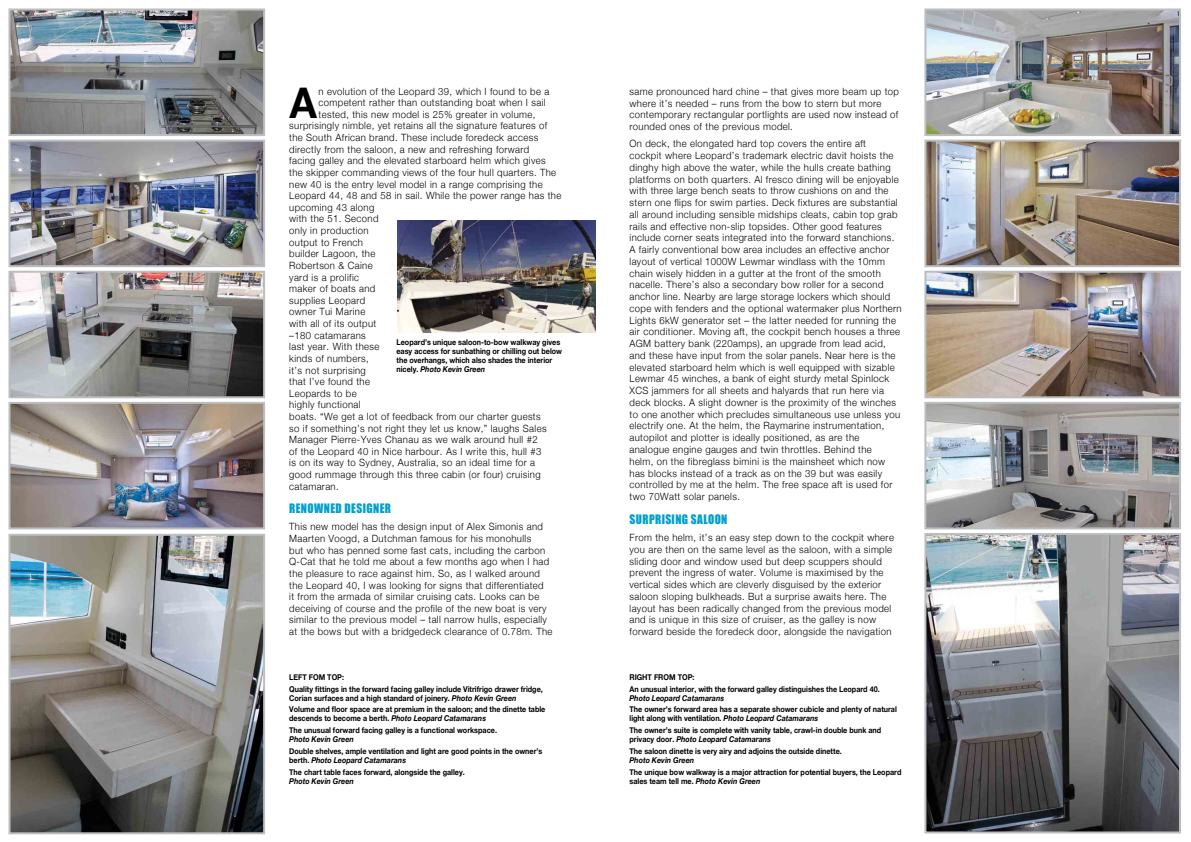
<style>
.page{position:relative;width:1191px;height:842px;background:#fff}
.page>*{position:absolute;margin:0;border:0;box-sizing:border-box;transform-origin:0 0}
.t1{font:700 42.2px "Helvetica Neue";color:#000;scale:.95 1}
.t2{font:12px "Impact";letter-spacing:.035em;color:#00a1cd;scale:.95 1}
.t3{font:300 10px/11.7px "Helvetica Neue";letter-spacing:.04em;color:#000;scale:.95 1}
.t4{font:700 8px/9px "Helvetica Neue";color:#000;scale:.9 1}
.t5{font:italic 700 8px "Helvetica Neue";color:#000;scale:.9 1}
.s1{font-style:italic}
</style>
<div class="page">
<img style="left:12px;top:537px;width:250px;height:294px">
<div style="left:9px;top:534px;width:256px;height:300px;border:2px solid #bcbec0"></div>
<img style="left:12px;top:274px;width:250px;height:121px">
<div style="left:9px;top:271px;width:256px;height:127px;border:2px solid #bcbec0"></div>
<img style="left:927px;top:143px;width:251px;height:121px">
<div style="left:924px;top:140px;width:257px;height:127px;border:2px solid #bcbec0"></div>
<img style="left:927px;top:12px;width:251px;height:121px">
<div style="left:924px;top:9px;width:257px;height:127px;border:2px solid #bcbec0"></div>
<img style="left:12px;top:405px;width:250px;height:121px">
<div style="left:9px;top:402px;width:256px;height:127px;border:2px solid #bcbec0"></div>
<img style="left:12px;top:12px;width:250px;height:121px">
<div style="left:9px;top:9px;width:256px;height:127px;border:2px solid #bcbec0"></div>
<img style="left:927px;top:405px;width:251px;height:121px">
<div style="left:924px;top:402px;width:257px;height:127px;border:2px solid #bcbec0"></div>
<img style="left:12px;top:143px;width:250px;height:121px">
<div style="left:9px;top:140px;width:256px;height:127px;border:2px solid #bcbec0"></div>
<img style="left:927px;top:274px;width:251px;height:121px">
<div style="left:924px;top:271px;width:257px;height:127px;border:2px solid #bcbec0"></div>
<img style="left:927px;top:536px;width:251px;height:294px">
<div style="left:924px;top:533px;width:257px;height:300px;border:2px solid #bcbec0"></div>
<img style="left:397px;top:221px;width:199px;height:111px">
<h1 class="t1" style="left:289px;top:87px;width:30px">a</h1>
<p class="t3" style="left:318px;top:86px;width:244px">n evolution of the Leopard 39, which I found to be a</p>
<p class="t3" style="left:318px;top:98px;width:240px">competent rather than outstanding boat when I sail</p>
<p class="t3" style="left:318px;top:109px;width:230px">tested, this new model is 25% greater in volume,</p>
<p class="t3" style="left:289px;top:121px;width:273px">surprisingly nimble, yet retains all the signature features of</p>
<p class="t3" style="left:289px;top:133px;width:264px">the South African brand. These include foredeck access</p>
<p class="t3" style="left:289px;top:144px;width:254px">directly from the saloon, a new and refreshing forward</p>
<p class="t3" style="left:289px;top:156px;width:271px">facing galley and the elevated starboard helm which gives</p>
<p class="t3" style="left:289px;top:167px;width:282px">the skipper commanding views of the four hull quarters. The</p>
<p class="t3" style="left:289px;top:179px;width:268px">new 40 is the entry level model in a range comprising the</p>
<p class="t3" style="left:289px;top:191px;width:288px">Leopard 44, 48 and 58 in sail. While the power range has the</p>
<p class="t3" style="left:289px;top:202px;width:91px">upcoming 43 along</p>
<p class="t3" style="left:289px;top:214px;width:95px">with the 51. Second</p>
<p class="t3" style="left:289px;top:226px;width:85px">only in production</p>
<p class="t3" style="left:289px;top:237px;width:79px">output to French</p>
<p class="t3" style="left:289px;top:249px;width:92px">builder Lagoon, the</p>
<p class="t3" style="left:289px;top:260px;width:89px">Robertson &amp; Caine</p>
<p class="t3" style="left:289px;top:272px;width:75px">yard is a prolific</p>
<p class="t3" style="left:289px;top:284px;width:92px">maker of boats and</p>
<p class="t3" style="left:289px;top:295px;width:82px">supplies Leopard</p>
<p class="t3" style="left:289px;top:307px;width:82px">owner Tui Marine</p>
<p class="t3" style="left:289px;top:319px;width:93px">with all of its output</p>
<p class="t3" style="left:289px;top:330px;width:82px">–180 catamarans</p>
<p class="t3" style="left:289px;top:342px;width:96px">last year. With these</p>
<p class="t3" style="left:289px;top:353px;width:85px">kinds of numbers,</p>
<p class="t3" style="left:289px;top:365px;width:82px">it’s not surprising</p>
<p class="t3" style="left:289px;top:377px;width:86px">that I’ve found the</p>
<p class="t3" style="left:289px;top:388px;width:72px">Leopards to be</p>
<p class="t3" style="left:289px;top:400px;width:77px">highly functional</p>
<p class="t3" style="left:289px;top:411px;width:266px">boats. “We get a lot of feedback from our charter guests</p>
<p class="t3" style="left:289px;top:423px;width:272px">so if something’s not right they let us know,” laughs Sales</p>
<p class="t3" style="left:289px;top:435px;width:263px">Manager Pierre-Yves Chanau as we walk around hull #2</p>
<p class="t3" style="left:289px;top:446px;width:267px">of the Leopard 40 in Nice harbour. As I write this, hull #3</p>
<p class="t3" style="left:289px;top:458px;width:260px">is on its way to Sydney, Australia, so an ideal time for a</p>
<p class="t3" style="left:289px;top:470px;width:266px">good rummage through this three cabin (or four) cruising</p>
<p class="t3" style="left:289px;top:481px;width:54px">catamaran.</p>
<p class="t2" style="left:289px;top:502px;width:109px">RENOWNED DESIGNER</p>
<p class="t3" style="left:289px;top:522px;width:278px">This new model has the design input of Alex Simonis and Maarten Voogd, a Dutchman famous for his monohulls<br>but who has penned some fast cats, including the carbon Q-Cat that he told me about a few months ago when I had the pleasure to race against him. So, as I walked around the Leopard 40, I was looking for signs that differentiated<br>it from the armada of similar cruising cats. Looks can be deceiving of course and the profile of the new boat is very similar to the previous model – tall narrow hulls, especially at the bows but with a bridgedeck clearance of 0.78m. The</p>
<p class="t4" style="left:396px;top:338px;width:185px">Leopard’s unique saloon-to-bow walkway gives easy access for sunbathing or chilling out below the overhangs, which also shades the interior nicely. <span class="s1">Photo Kevin Green</span></p>
<p class="t4" style="left:289px;top:672px;width:283px;line-height:11.8px">LEFT Fom Top:<br>Quality fittings in the forward facing galley include Vitrifrigo drawer fridge,</p>
<p class="t4" style="left:289px;top:692px;width:286px;line-height:11.8px">Corian surfaces and a high standard of joinery. <span class="s1">Photo Kevin Green<br></span>Volume and floor space are at premium in the saloon; and the dinette table</p>
<p class="t4" style="left:289px;top:713px;width:232px;line-height:11.8px">descends to become a berth. <span class="s1">Photo Leopard Catamarans<br></span>The unusual forward facing galley is a functional workspace.</p>
<p class="t5" style="left:289px;top:736px;width:73px">Photo Kevin Green</p>
<p class="t4" style="left:289px;top:747px;width:283px">double shelves, ample ventilation and light are good points in the owner’s berth. <span class="s1">Photo Leopard Catamarans</span></p>
<p class="t4" style="left:289px;top:768px;width:197px">The chart table faces forward, alongside the galley.</p>
<p class="t5" style="left:289px;top:778px;width:73px">Photo Kevin Green</p>
<p class="t3" style="left:629px;top:86px;width:285px">same pronounced hard chine – that gives more beam up top where it’s needed – runs from the bow to stern but more contemporary rectangular portlights are used now instead of rounded ones of the previous model.</p>
<p class="t3" style="left:629px;top:139px;width:288px">On deck, the elongated hard top covers the entire aft<br>cockpit where Leopard’s trademark electric davit hoists the dinghy high above the water, while the hulls create bathing platforms on both quarters. Al fresco dining will be enjoyable with three large bench seats to throw cushions on and the stern one flips for swim parties. Deck fixtures are substantial all around including sensible midships cleats, cabin top grab rails and effective non-slip topsides. Other good features include corner seats integrated into the forward stanchions.<br>A fairly conventional bow area includes an effective anchor layout of vertical 1000W Lewmar windlass with the 10mm chain wisely hidden in a gutter at the front of the smooth nacelle. There’s also a secondary bow roller for a second anchor line. Nearby are large storage lockers which should cope with fenders and the optional watermaker plus Northern Lights 6kW generator set – the latter needed for running the air conditioner. Moving aft, the cockpit bench houses a three AGM battery bank (220amps), an upgrade from lead acid, and these have input from the solar panels. Near here is the elevated starboard helm which is well equipped with sizable Lewmar 45 winches, a bank of eight sturdy metal Spinlock XCS jammers for all sheets and halyards that run here via deck blocks. A slight downer is the proximity of the winches to one another which precludes simultaneous use unless you electrify one. At the helm, the Raymarine instrumentation, autopilot and plotter is ideally positioned, as are the analogue engine gauges and twin throttles. Behind the<br>helm, on the fibreglass bimini is the mainsheet which now has blocks instead of a track as on the 39 but was easily controlled by me at the helm. The free space aft is used for two 70Watt solar panels.</p>
<p class="t2" style="left:629px;top:512px;width:105px">SURPRISING SALOON</p>
<p class="t3" style="left:629px;top:532px;width:280px">From the helm, it’s an easy step down to the cockpit where you are then on the same level as the saloon, with a simple sliding door and window used but deep scuppers should prevent the ingress of water. Volume is maximised by the vertical sides which are cleverly disguised by the exterior saloon sloping bulkheads. But a surprise awaits here. The layout has been radically changed from the previous model and is unique in this size of cruiser, as the galley is now forward beside the foredeck door, alongside the navigation</p>
<p class="t4" style="left:629px;top:672px;width:279px;line-height:11.8px">RIGhT FRom Top:<br>an unusual interior, with the forward galley distinguishes the Leopard 40.</p>
<p class="t5" style="left:629px;top:695px;width:107px">Photo Leopard Catamarans</p>
<p class="t4" style="left:629px;top:706px;width:299px">The owner’s forward area has a separate shower cubicle and plenty of natural light along with ventilation. <span class="s1">Photo Leopard Catamarans</span></p>
<p class="t4" style="left:629px;top:726px;width:281px">The owner’s suite is complete with vanity table, crawl-in double bunk and privacy door. <span class="s1">Photo Leopard Catamarans</span></p>
<p class="t4" style="left:629px;top:747px;width:237px">The saloon dinette is very airy and adjoins the outside dinette.</p>
<p class="t5" style="left:629px;top:757px;width:73px">Photo Kevin Green</p>
<p class="t4" style="left:629px;top:768px;width:304px">The unique bow walkway is a major attraction for potential buyers, the Leopard sales team tell me. <span class="s1">Photo Kevin Green</span></p>
</div>
